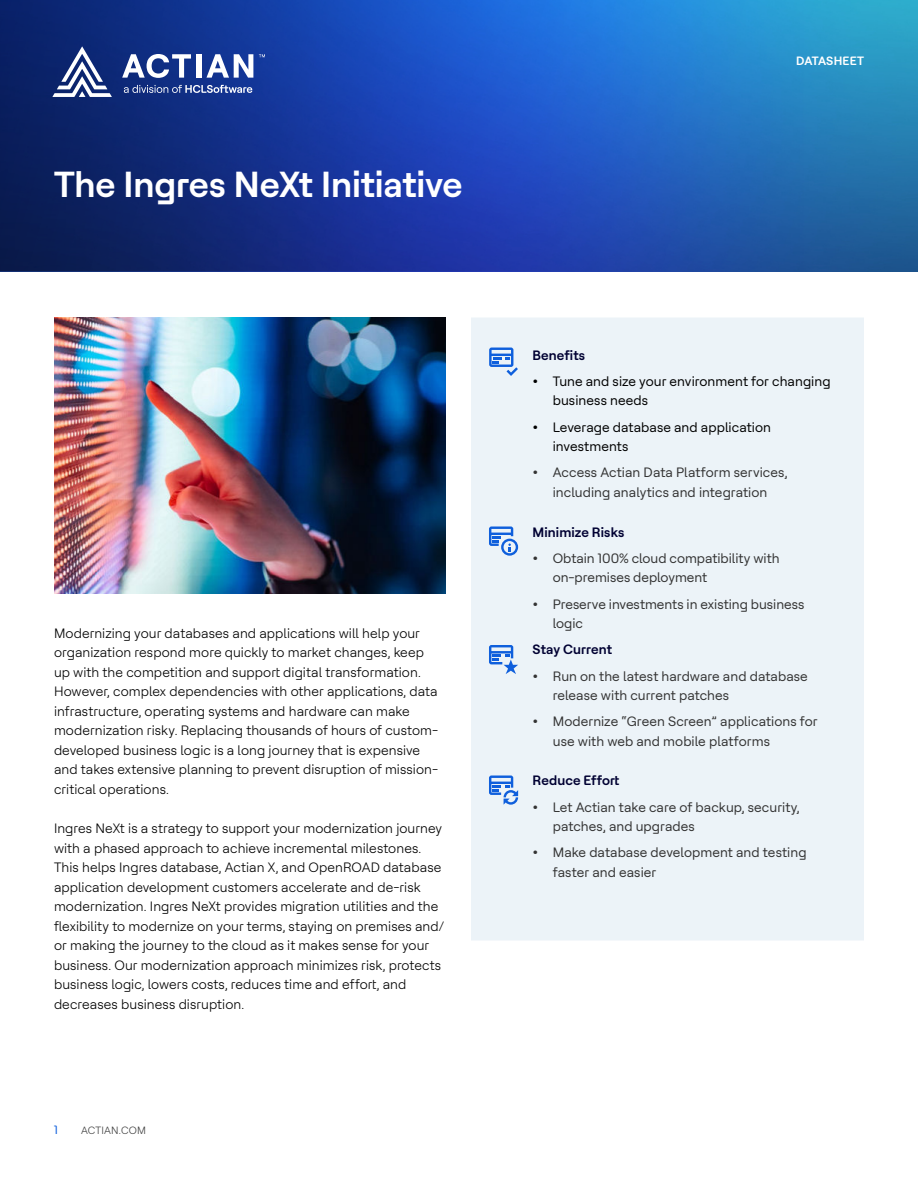
<style>
.page{position:relative;width:918px;height:1188px;background:#fff}
.page>*{position:absolute;margin:0;border:0;box-sizing:border-box;transform-origin:0 0}
.t1{font:700 36px "HCL Tech Roobert";letter-spacing:-.005em;color:#fff}
.t2{font:300 13.5px/19.5px "HCL Tech Roobert";letter-spacing:.005em;color:#000}
.t3{font:13.5px/19.5px "HCL Tech Roobert";letter-spacing:.005em;color:#333}
.t4{font:13.5px/19.5px "HCL Tech Roobert";letter-spacing:.005em;color:#000}
.t5{font:700 13.5px "HCL Tech Roobert";letter-spacing:.01em;color:#000032}
.t6{font:700 12px "HCL Tech Roobert";letter-spacing:.01em;color:#fff}
.t7{font:12px "HCL Tech Roobert";color:#0f5fdc}
.t8{font:300 10.5px "HCL Tech Roobert";letter-spacing:.02em;color:#404040}
.s1{font-family:"Ridley Grotesk";font-weight:700}
</style>
<div class="page">
<img style="left:0;top:0;width:918px;height:272px">
<svg style="left:0;top:0;width:837px;height:271px"></svg>
<svg style="left:53px;top:46px;width:59px;height:50px"></svg>
<svg style="left:124px;top:85px;width:128px;height:8px"></svg>
<svg style="left:122px;top:54px;width:69px;height:24px"></svg>
<div style="left:196px;top:54px;width:5px;height:24px;background:#fff"></div>
<svg style="left:207px;top:54px;width:46px;height:24px"></svg>
<svg style="left:259px;top:54px;width:6px;height:3px"></svg>
<img style="left:54px;top:318px;width:392px;height:276px">
<div style="left:472px;top:318px;width:391px;height:622px;background:#ecf3f8"></div>
<div style="left:471px;top:318px;width:393px;height:622px;border:2px solid #ecf3f8"></div>
<svg style="left:489px;top:348px;width:29px;height:28px"></svg>
<svg style="left:489px;top:526px;width:29px;height:30px"></svg>
<svg style="left:489px;top:645px;width:29px;height:29px"></svg>
<svg style="left:489px;top:776px;width:29px;height:29px"></svg>
<h1 class="t1" style="left:54px;top:168px;width:410px">The Ingres NeXt Initiative</h1>
<p class="t2" style="left:54px;top:624px;width:386px">Modernizing your databases and applications will help your organization respond more quickly to market changes, keep up with the competition and support digital transformation.<br>However, complex dependencies with other applications, data infrastructure, operating systems and hardware can make modernization risky. Replacing thousands of hours of custom&shy;developed business logic is a long journey that is expensive and takes extensive planning to prevent disruption of mission&shy;critical operations.</p>
<p class="t2" style="left:54px;top:818px;width:392px">Ingres NeXt is a strategy to support your modernization journey with a phased approach to achieve incremental milestones.<br>This helps Ingres database, Actian X, and OpenROAD database application development customers accelerate and de-risk modernization. Ingres NeXt provides migration utilities and the flexibility to modernize on your terms, staying on premises and/ or making the journey to the cloud as it makes sense for your business. Our modernization approach minimizes risk, protects business logic, lowers costs, reduces time and effort, and decreases business disruption.</p>
<p class="t7" style="left:54px;top:1124px;width:5px">1</p>
<p class="t8" style="left:81px;top:1126px;width:67px">ACTIAN.COM</p>
<p class="t6" style="left:796px;top:55px;width:69px">DATASHEET</p>
<p class="t5" style="left:532px;top:349px;width:54px">Benefits</p>
<p class="t4" style="left:553px;top:372px;width:279px;text-indent:-20px"><span class="s1">•</span> Tune and size your environment for changing business needs</p>
<p class="t4" style="left:553px;top:418px;width:220px;text-indent:-20px"><span class="s1">•</span> Leverage database and application investments</p>
<p class="t3" style="left:533px;top:464px;width:256px;text-align:center"><span class="s1">•</span> Access Actian Data Platform services, including analytics and integration</p>
<p class="t5" style="left:532px;top:526px;width:93px">Minimize Risks</p>
<p class="t3" style="left:553px;top:549px;width:228px;text-indent:-20px"><span class="s1">•</span> Obtain 100% cloud compatibility with on-premises deployment</p>
<p class="t3" style="left:553px;top:595px;width:253px;text-indent:-20px"><span class="s1">•</span> Preserve investments in existing business logic</p>
<p class="t5" style="left:532px;top:644px;width:81px">Stay Current</p>
<p class="t3" style="left:553px;top:667px;width:257px;text-indent:-20px"><span class="s1">•</span> Run on the latest hardware and database release with current patches</p>
<p class="t3" style="left:553px;top:713px;width:266px;text-indent:-20px"><span class="s1">•</span> Modernize “Green Screen” applications for use with web and mobile platforms</p>
<p class="t5" style="left:532px;top:771px;width:89px">Reduce Effort</p>
<p class="t3" style="left:553px;top:798px;width:248px;text-indent:-20px"><span class="s1">•</span> Let Actian take care of backup, security, patches, and upgrades</p>
<p class="t3" style="left:553px;top:844px;width:255px;text-indent:-20px"><span class="s1">•</span> Make database development and testing faster and easier</p>
</div>
